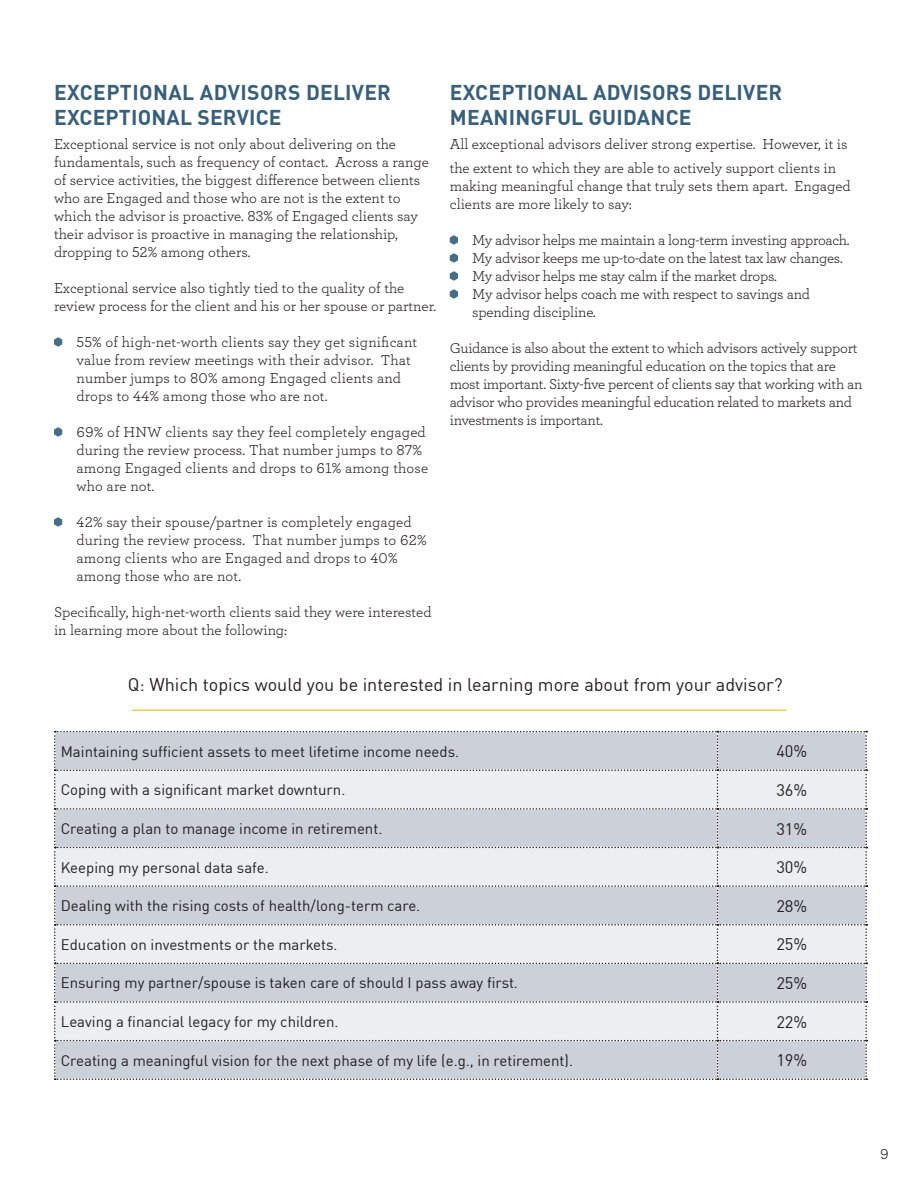
<style>
.page{position:relative;width:918px;height:1188px;background:#fff}
.page>*{position:absolute;margin:0;border:0;box-sizing:border-box;transform-origin:0 0}
.t1{font:700 21px/25.2px "DINOT";letter-spacing:.01em;color:#38607a}
.t2{font:18px "DINOT";color:#231f20}
.t3{font:16.5px "DINOT";color:#231f20}
.t4{font:15px/18px "Archer";color:#231f20}
.t5{font:15px "DINOT";color:#231f20}
.t6{font:15px/18px "Archer";letter-spacing:-.02em;color:#231f20}
</style>
<div class="page">
<svg style="left:450px;top:235px;width:8px;height:10px"></svg>
<svg style="left:450px;top:253px;width:8px;height:10px"></svg>
<svg style="left:450px;top:271px;width:8px;height:10px"></svg>
<svg style="left:450px;top:289px;width:8px;height:10px"></svg>
<svg style="left:54px;top:731px;width:813px;height:349px;background:#d7dae0"></svg>
<svg style="left:54px;top:337px;width:8px;height:10px"></svg>
<svg style="left:54px;top:427px;width:8px;height:10px"></svg>
<svg style="left:54px;top:517px;width:8px;height:10px"></svg>
<hr style="left:132px;top:710px;width:654px;height:1px;background:#f4d03d">
<p class="t1" style="left:54px;top:77px;width:338px">EXCEPTIONAL ADVISORS DELIVER<br>EXCEPTIONAL SERVICE</p>
<p class="t4" style="left:54px;top:134px;width:376px">Exceptional service is not only about delivering on the fundamentals, such as frequency of contact. Across a range of service activities, the biggest difference between clients who are Engaged and those who are not is the extent to which the advisor is proactive. 83% of Engaged clients say their advisor is proactive in managing the relationship, dropping to 52% among others.</p>
<p class="t4" style="left:54px;top:278px;width:384px">Exceptional service also tightly tied to the quality of the review process for the client and his or her spouse or partner.</p>
<p class="t4" style="left:76px;top:332px;width:342px">55% of high-net-worth clients say they get significant value from review meetings with their advisor. That number jumps to 80% among Engaged clients and drops to 44% among those who are not.</p>
<p class="t4" style="left:76px;top:422px;width:353px">69% of HNW clients say they feel completely engaged during the review process. That number jumps to 87% among Engaged clients and drops to 61% among those who are not.</p>
<p class="t4" style="left:76px;top:512px;width:352px">42% say their spouse/partner is completely engaged during the review process. That number jumps to 62% among clients who are Engaged and drops to 40% among those who are not.</p>
<p class="t4" style="left:54px;top:602px;width:379px">Specifically, high-net-worth clients said they were interested in learning more about the following:</p>
<p class="t1" style="left:450px;top:77px;width:334px">EXCEPTIONAL ADVISORS DELIVER<br>MEANINGFUL GUIDANCE</p>
<p class="t4" style="left:450px;top:131px;width:399px;line-height:24px">All exceptional advisors deliver strong expertise. However, it is the extent to which they are able to actively support clients in</p>
<p class="t4" style="left:450px;top:176px;width:402px">making meaningful change that truly sets them apart. Engaged clients are more likely to say:</p>
<p class="t6" style="left:472px;top:230px;width:379px">My advisor helps me maintain a long-term investing approach.</p>
<p class="t6" style="left:472px;top:248px;width:372px">My advisor keeps me up-to-date on the latest tax law changes.</p>
<p class="t6" style="left:472px;top:266px;width:306px">My advisor helps me stay calm if the market drops.</p>
<p class="t4" style="left:472px;top:284px;width:339px">My advisor helps coach me with respect to savings and spending discipline.</p>
<p class="t6" style="left:450px;top:338px;width:414px">Guidance is also about the extent to which advisors actively support clients by providing meaningful education on the topics that are most important. Sixty-five percent of clients say that working with an advisor who provides meaningful education related to markets and investments is important.</p>
<p class="t2" style="left:128px;top:671px;width:656px">Q: Which topics would you be interested in learning more about from your advisor?</p>
<p class="t5" style="left:61px;top:740px;width:400px">Maintaining sufficient assets to meet lifetime income needs.</p>
<p class="t3" style="left:776px;top:739px;width:32px">40%</p>
<p class="t5" style="left:61px;top:778px;width:286px">Coping with a significant market downturn.</p>
<p class="t3" style="left:776px;top:777px;width:32px">36%</p>
<p class="t5" style="left:61px;top:817px;width:323px">Creating a plan to manage income in retirement.</p>
<p class="t3" style="left:776px;top:816px;width:32px">31%</p>
<p class="t5" style="left:61px;top:856px;width:209px">Keeping my personal data safe.</p>
<p class="t3" style="left:776px;top:855px;width:32px">30%</p>
<p class="t5" style="left:61px;top:894px;width:361px">Dealing with the rising costs of health/long-term care.</p>
<p class="t3" style="left:776px;top:893px;width:32px">28%</p>
<p class="t5" style="left:61px;top:933px;width:278px">Education on investments or the markets.</p>
<p class="t3" style="left:776px;top:932px;width:32px">25%</p>
<p class="t5" style="left:61px;top:972px;width:459px">Ensuring my partner/spouse is taken care of should I pass away first.</p>
<p class="t3" style="left:776px;top:970px;width:32px">25%</p>
<p class="t5" style="left:61px;top:1010px;width:279px">Leaving a financial legacy for my children.</p>
<p class="t3" style="left:776px;top:1009px;width:32px">22%</p>
<p class="t5" style="left:61px;top:1049px;width:514px">Creating a meaningful vision for the next phase of my life (e.g., in retirement).</p>
<p class="t3" style="left:776px;top:1048px;width:32px">19%</p>
<p class="t4" style="left:880px;top:1145px;width:10px">9</p>
</div>
